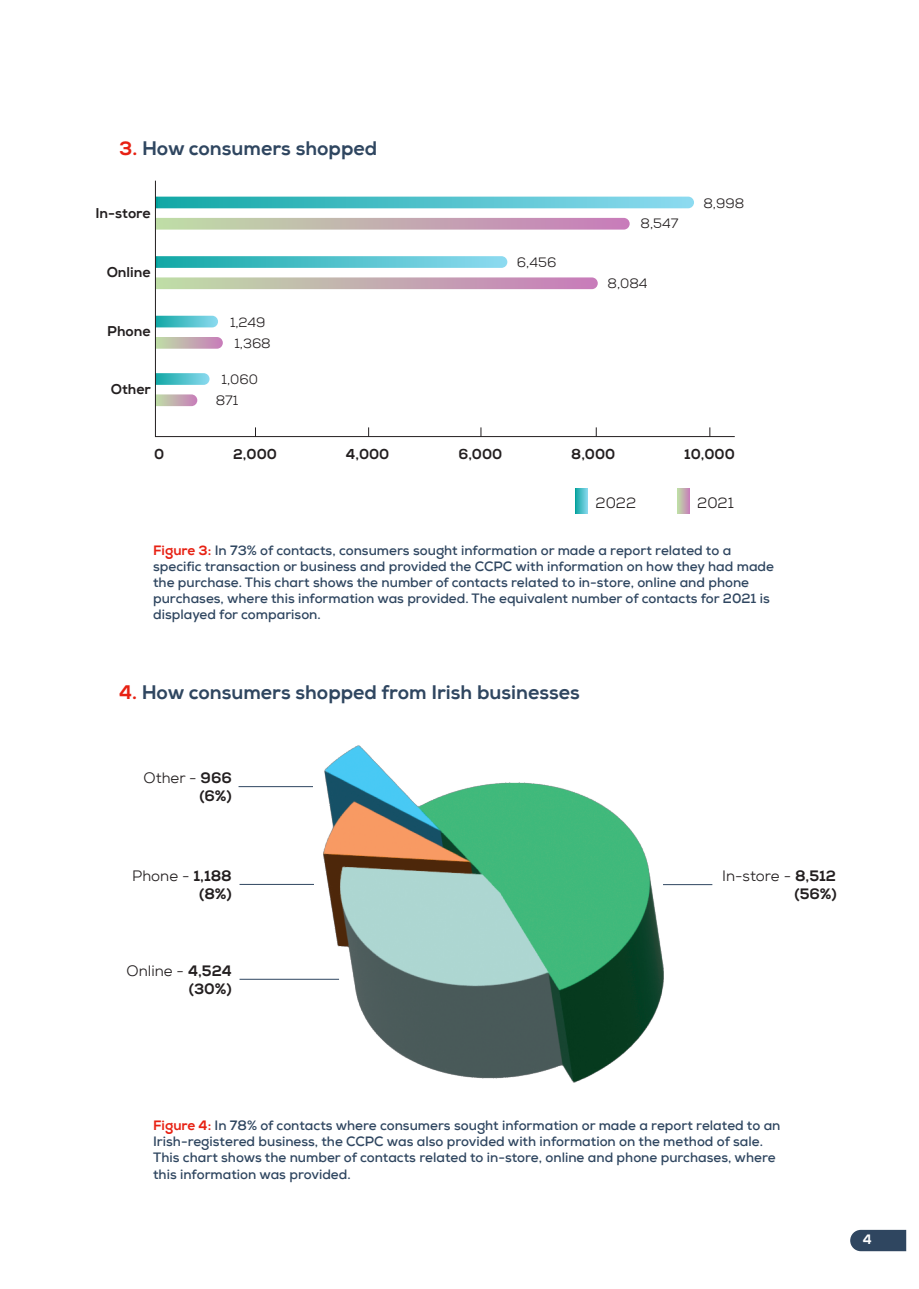
<style>
.page{position:relative;width:919px;height:1289px;background:#fff}
.page>*{position:absolute;margin:0;border:0;box-sizing:border-box;transform-origin:0 0}
.t1{font:19.5px "Nexa X Bold";color:#2f4660}
.t2{font:15px/18px "Nexa X Bold";color:#231f20;text-align:right}
.t3{font:15px "Nexa";color:#231f20}
.t4{font:14.25px "Nexa X Bold";color:#231f20}
.t5{font:14.1px "Nexa X Bold";color:#231f20}
.t6{font:700 13.5px/16.2px "Nexa";color:#2f4660}
.t7{font:13.5px "Nexa";color:#231f20}
.t8{font:13.5px "Nexa X Bold";color:#fff}
.s1{color:#e72113}
.s2{font-family:"Nexa X Bold";font-weight:400;color:#e72113}
.s3{font-family:"Nexa X Bold"}
.s4{font-family:"Nexa"}
</style>
<div class="page">
<img style="left:323px;top:745px;width:340px;height:337px">
<svg style="left:575px;top:489px;width:12px;height:24px"></svg>
<svg style="left:677px;top:489px;width:12px;height:24px"></svg>
<hr style="left:239px;top:884px;width:75px;height:1px;background:#2f4660">
<hr style="left:238px;top:786px;width:75px;height:1px;background:#2f4660">
<hr style="left:663px;top:884px;width:49px;height:1px;background:#2f4660">
<hr style="left:239px;top:979px;width:100px;height:1px;background:#2f4660">
<svg style="left:155px;top:180px;width:580px;height:257px"></svg>
<svg style="left:850px;top:1229px;width:56px;height:22px"></svg>
<p class="t1" style="left:119px;top:136px;width:259px"><span class="s1">3.</span> How consumers shopped</p>
<p class="t5" style="left:95px;top:204px;width:57px">In-store</p>
<p class="t5" style="left:107px;top:263px;width:45px">Online</p>
<p class="t5" style="left:107px;top:322px;width:45px">Phone</p>
<p class="t5" style="left:111px;top:381px;width:42px">Other</p>
<p class="t7" style="left:230px;top:313px;width:37px">1,249</p>
<p class="t7" style="left:234px;top:334px;width:38px">1,368</p>
<p class="t7" style="left:222px;top:371px;width:38px">1,060</p>
<p class="t7" style="left:216px;top:392px;width:24px">871</p>
<p class="t7" style="left:517px;top:254px;width:41px">6,456</p>
<p class="t7" style="left:640px;top:215px;width:39px">8,547</p>
<p class="t7" style="left:607px;top:275px;width:42px">8,084</p>
<p class="t7" style="left:703px;top:194px;width:42px">8,998</p>
<p class="t4" style="left:154px;top:446px;width:12px">0</p>
<p class="t4" style="left:233px;top:446px;width:45px">2,000</p>
<p class="t4" style="left:346px;top:446px;width:45px">4,000</p>
<p class="t4" style="left:458px;top:446px;width:45px">6,000</p>
<p class="t4" style="left:571px;top:446px;width:45px">8,000</p>
<p class="t4" style="left:684px;top:446px;width:52px">10,000</p>
<p class="t3" style="left:595px;top:494px;width:42px">2022</p>
<p class="t3" style="left:697px;top:494px;width:38px">2021</p>
<p class="t6" style="left:153px;top:541px;width:622px"><span class="s2">Figure 3:</span> In 73% of contacts, consumers sought information or made a report related to a specific transaction or business and provided the CCPC with information on how they had made the purchase. This chart shows the number of contacts related to in-store, online and phone purchases, where this information was provided. The equivalent number of contacts for 2021 is displayed for comparison.</p>
<p class="t1" style="left:119px;top:680px;width:462px"><span class="s1">4.</span> How consumers shopped from Irish businesses</p>
<p class="t3" style="left:144px;top:768px;width:90px">Other - <span class="s3">966</span></p>
<p class="t2" style="left:199px;top:787px;width:34px">(6%)</p>
<p class="t2" style="left:132px;top:866px;width:101px"><span class="s4">Phone -</span> 1,188 (8%)</p>
<p class="t2" style="left:127px;top:962px;width:107px"><span class="s4">Online -</span> 4,524 (30%)</p>
<p class="t2" style="left:722px;top:866px;width:116px"><span class="s4">In-store -</span> 8,512 (56%)</p>
<p class="t6" style="left:153px;top:1117px;width:628px"><span class="s2">Figure 4:</span> In 78% of contacts where consumers sought information or made a report related to an Irish-registered business, the CCPC was also provided with information on the method of sale.<br>This chart shows the number of contacts related to in-store, online and phone purchases, where this information was provided.</p>
<p class="t8" style="left:862px;top:1231px;width:11px">4</p>
</div>
